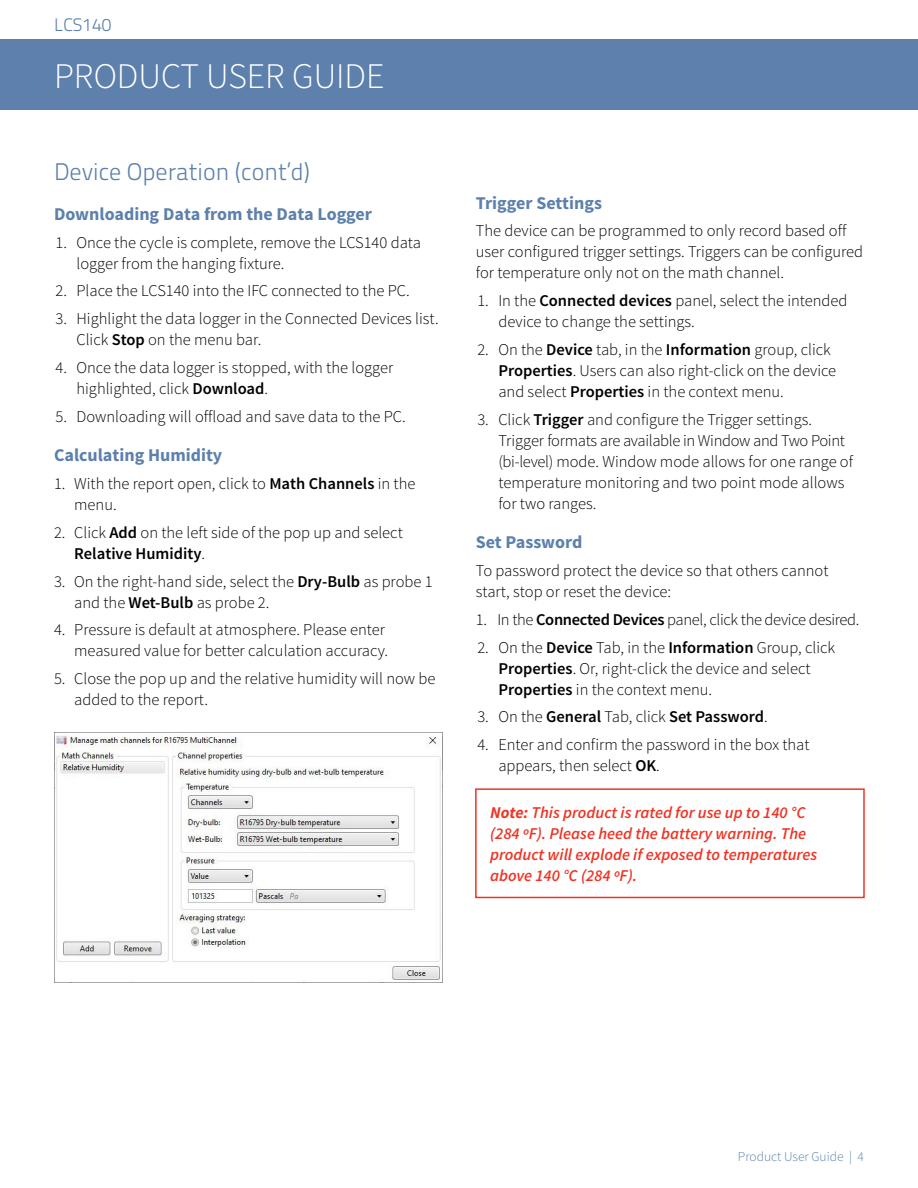
<style>
.page{position:relative;width:918px;height:1188px;background:#fff}
.page>*{position:absolute;margin:0;border:0;box-sizing:border-box;transform-origin:0 0}
.t1{font:300 36px "Source Sans Pro";color:#fff}
.t2{font:300 24px "Titillium Text 22 L";color:#5d80ac}
.t3{font:700 18px "Source Sans Pro";color:#5d80ac}
.t4{font:300 18px "Titillium Text 22 L";color:#5d80ac}
.t5{font:300 16.5px/21px "Source Sans Pro";color:#000}
.t6{font:italic 600 16.5px/21px "Source Sans Pro";color:#ee3525}
.t7{font:300 16.5px "Source Sans Pro";letter-spacing:-.02em;color:#000}
.t8{font:600 16.5px "Source Sans Pro";color:#000}
.t9{font:300 13.5px "Source Sans Pro";color:#5d80ac}
.s1{font-weight:600}
.s2{font-weight:300}
.s3{font-weight:700}
</style>
<div class="page">
<div style="left:0;top:39px;width:918px;height:71px;background:#5d80ac"></div>
<div style="left:475px;top:788px;width:390px;height:110px;border:2px solid #ee3525"></div>
<img style="left:54px;top:732px;width:388px;height:251px">
<p class="t4" style="left:54px;top:11px;width:59px">LCS140</p>
<h1 class="t1" style="left:54px;top:54px;width:332px">PRODUCT USER GUIDE</h1>
<h2 class="t2" style="left:54px;top:154px;width:258px">Device Operation (cont’d)</h2>
<p class="t3" style="left:54px;top:202px;width:320px">Downloading Data from the Data Logger</p>
<p class="t5" style="left:77px;top:232px;width:346px;text-indent:-21px">1. Once the cycle is complete, remove the LCS140 data logger from the hanging fixture.</p>
<p class="t5" style="left:56px;top:280px;width:356px">2. Place the LCS140 into the IFC connected to the PC.</p>
<p class="t5" style="left:77px;top:308px;width:364px;text-indent:-21px">3. Highlight the data logger in the Connected Devices list.<br>Click <span class="s1">Stop</span> on the menu bar.</p>
<p class="t5" style="left:77px;top:357px;width:318px;text-indent:-21px">4. Once the data logger is stopped, with the logger highlighted, click <span class="s1">Download</span>.</p>
<p class="t5" style="left:56px;top:406px;width:352px">5. Downloading will offload and save data to the PC.</p>
<p class="t3" style="left:54px;top:444px;width:170px">Calculating Humidity</p>
<p class="t5" style="left:74px;top:473px;width:343px;text-indent:-20px">1. With the report open, click to <span class="s1">Math Channels</span> in the menu.</p>
<p class="t5" style="left:74px;top:522px;width:330px;text-indent:-20px">2. Click <span class="s1">Add</span> on the left side of the pop up and select<br><span class="s1">Relative Humidity</span>.</p>
<p class="t5" style="left:74px;top:571px;width:360px;text-indent:-20px">3. On the right-hand side, select the <span class="s1">Dry-Bulb</span> as probe 1 and the <span class="s1">Wet-Bulb</span> as probe 2.</p>
<p class="t5" style="left:54px;top:619px;width:336px;text-align:right">4. Pressure is default at atmosphere. Please enter measured value for better calculation accuracy.</p>
<p class="t5" style="left:74px;top:668px;width:363px;text-indent:-20px">5. Close the pop up and the relative humidity will now be added to the report.</p>
<p class="t3" style="left:476px;top:191px;width:128px">Trigger Settings</p>
<p class="t5" style="left:476px;top:220px;width:389px">The device can be programmed to only record based off user configured trigger settings. Triggers can be configured for temperature only not on the math channel.</p>
<p class="t5" style="left:498px;top:290px;width:351px;text-indent:-21px">1. In the <span class="s1">Connected devices</span> panel, select the intended device to change the settings.</p>
<p class="t5" style="left:498px;top:339px;width:339px;text-indent:-21px">2. On the <span class="s1">Device</span> tab, in the <span class="s1">Information</span> group, click<br><span class="s1">Properties</span>. Users can also right-click on the device and select <span class="s1">Properties</span> in the context menu.</p>
<p class="t5" style="left:498px;top:409px;width:356px;text-indent:-21px">3. Click <span class="s1">Trigger</span> and configure the Trigger settings.<br>Trigger formats are available in Window and Two Point (bi-level) mode. Window mode allows for one range of temperature monitoring and two point mode allows for two ranges.</p>
<p class="t3" style="left:476px;top:531px;width:108px">Set Password</p>
<p class="t5" style="left:476px;top:560px;width:354px">To password protect the device so that others cannot start, stop or reset the device:</p>
<p class="t7" style="left:476px;top:609px;width:385px">1. In the <span class="s1">Connected Devices</span> panel, click the device desired.</p>
<p class="t5" style="left:498px;top:637px;width:338px;text-indent:-21px">2. On the <span class="s1">Device</span> Tab, in the <span class="s1">Information</span> Group, click<br><span class="s1">Properties</span>. Or, right-click the device and select<br><span class="s1">Properties</span> in the context menu.</p>
<p class="t8" style="left:477px;top:706px;width:292px"><span class="s2">3. On the</span> General <span class="s2">Tab, click</span> Set Password<span class="s2">.</span></p>
<p class="t5" style="left:498px;top:734px;width:313px;text-indent:-21px">4. Enter and confirm the password in the box that appears, then select <span class="s1">OK</span>.</p>
<p class="t6" style="left:490px;top:802px;width:329px"><span class="s3">Note:</span> This product is rated for use up to 140 °C (284 ºF). Please heed the battery warning. The product will explode if exposed to temperatures above 140 °C (284 ºF).</p>
<p class="t9" style="left:738px;top:1148px;width:128px">Product User Guide | 4</p>
</div>
